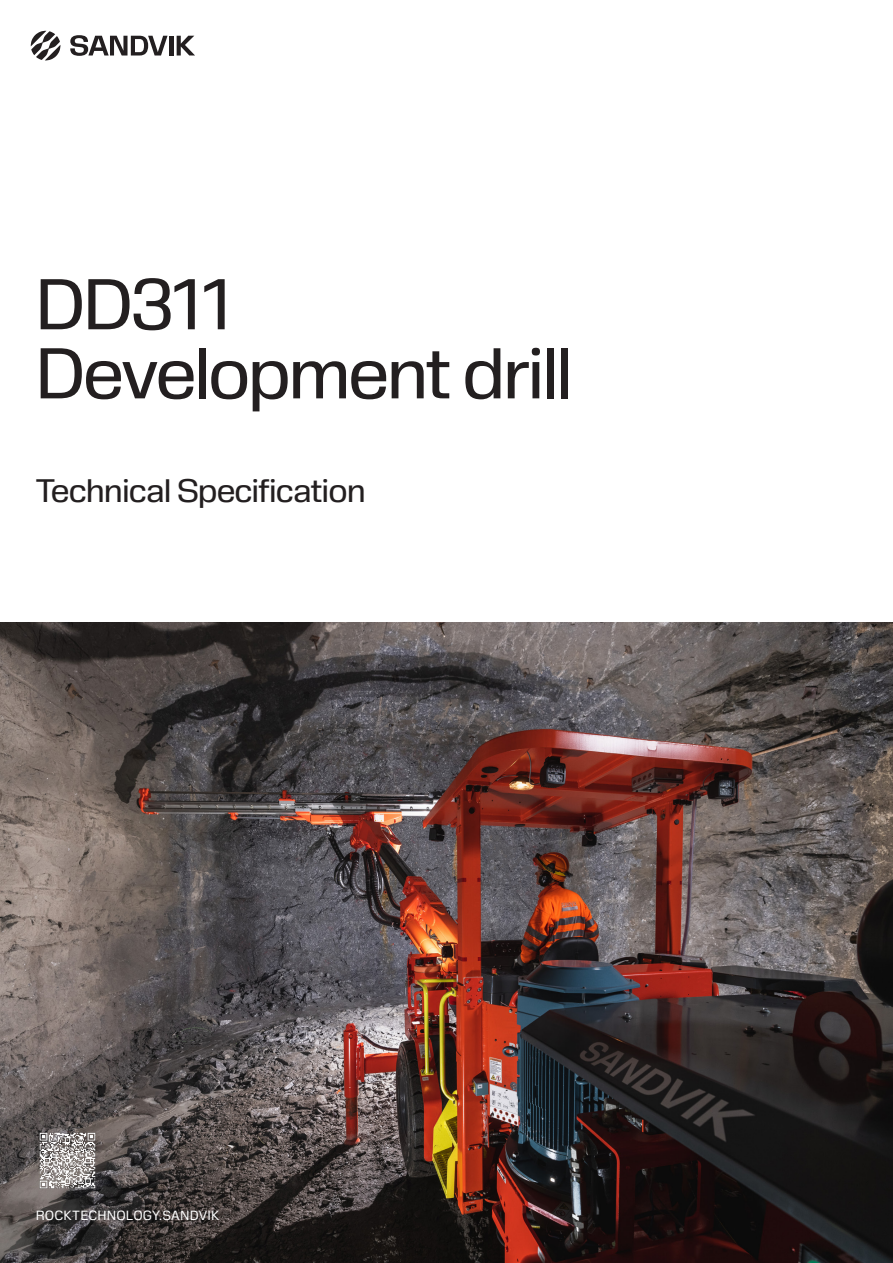
<style>
.page{position:relative;width:893px;height:1263px;background:#fff}
.page>*{position:absolute;margin:0;border:0;box-sizing:border-box;transform-origin:0 0}
.Header_2{font:72.6px "Sandvik Sans Headline";letter-spacing:-.02em;color:#231f20}
.Header_3{font:33px "Sandvik Sans Headline";letter-spacing:-.01em;color:#231f20}
.t1{font:13.5px "Sandvik Sans Text";letter-spacing:.01em;color:#fff}
</style>
<div class="page">
<img style="left:0;top:623px;width:892px;height:640px">
<img style="left:36px;top:1129px;width:63px;height:64px">
<svg style="left:31px;top:31px;width:30px;height:30px"></svg>
<svg style="left:177px;top:36px;width:18px;height:20px"></svg>
<hr style="left:169px;top:36px;width:4px;height:20px;background:#231f20">
<svg style="left:70px;top:35px;width:98px;height:21px"></svg>
<p class="Header_2" style="left:36px;top:262px;width:199px">DD311</p>
<p class="Header_2" style="left:36px;top:331px;width:538px">Development drill</p>
<p class="Header_3" style="left:36px;top:471px;width:331px">Technical Specification</p>
<p class="t1" style="left:36px;top:1207px;width:185px">ROCKTECHNOLOGY.SANDVIK</p>
</div>
